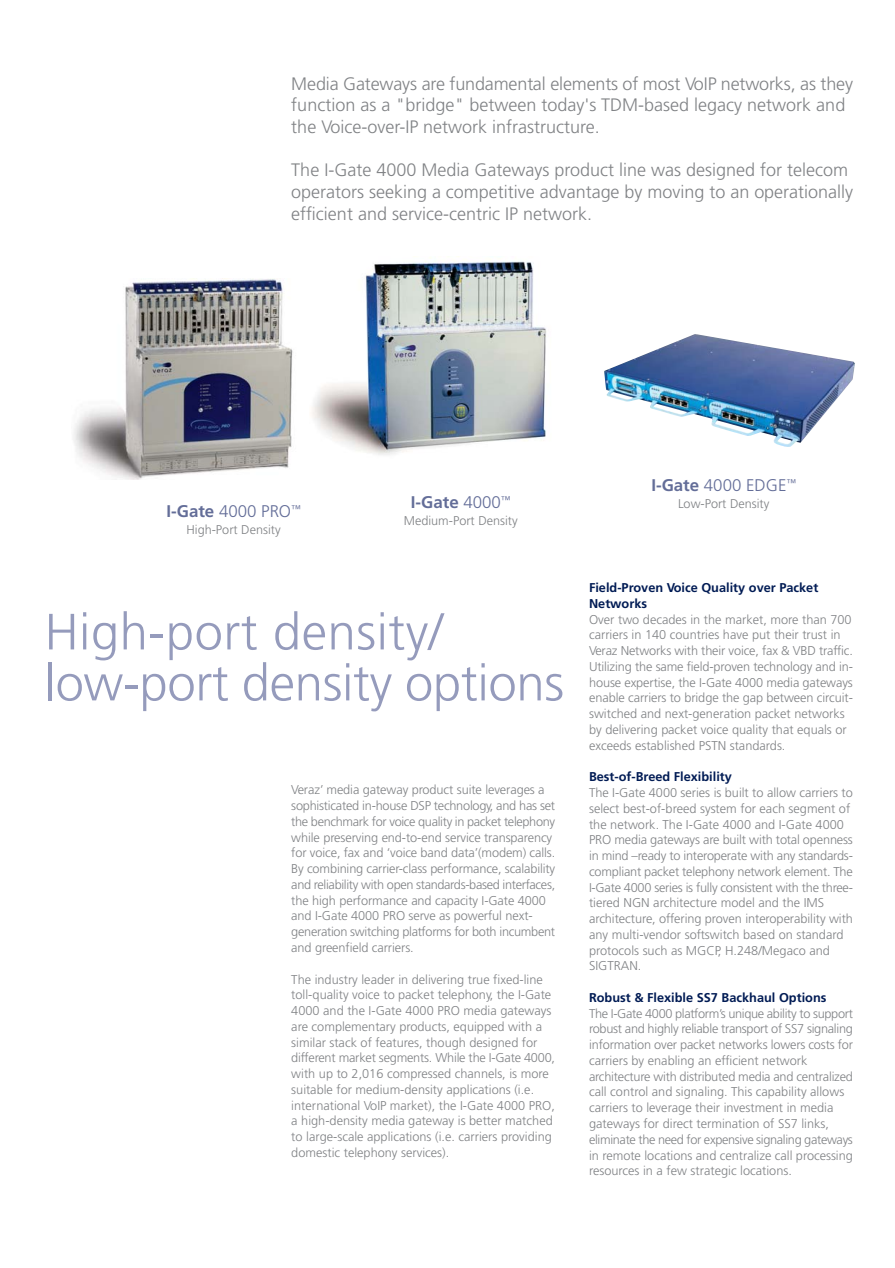
<style>
.page{position:relative;width:895px;height:1268px;background:#fff}
.page>*{position:absolute;margin:0;border:0;box-sizing:border-box;transform-origin:0 0}
.t1{font:300 51px/51px "Frutiger";letter-spacing:-.005em;color:#959bbc}
.t2{font:300 18px/21.6px "Frutiger";color:#808285}
.t3{font:300 16.8px "Frutiger";color:#636d98}
.t4{font:700 16.8px "Frutiger";color:#636d98}
.t5{font:300 12.75px/15.8px "Frutiger";letter-spacing:-.005em;color:#808285}
.t6{font:700 12.75px/15.8px "Frutiger";color:#001b54}
.t7{font:300 12.6px "Frutiger";color:#808285}
.s1{font-weight:700}
.s2{font-weight:300}
</style>
<div class="page">
<img style="left:73px;top:278px;width:220px;height:201px">
<img style="left:312px;top:261px;width:235px;height:194px">
<img style="left:604px;top:334px;width:251px;height:113px">
<h2 class="t2" style="left:291px;top:74px;width:563px">Media Gateways are fundamental elements of most VoIP networks, as they function as a "bridge" between today's TDM-based legacy network and the Voice-over-IP network infrastructure.</h2>
<h2 class="t2" style="left:291px;top:161px;width:563px">The I-Gate 4000 Media Gateways product line was designed for telecom operators seeking a competitive advantage by moving to an operationally efficient and service-centric IP network.</h2>
<h3 class="t3" style="left:166px;top:504px;width:136px"><span class="s1">I-Gate</span> 4000 PRO<sup>™</sup></h3>
<p class="t7" style="left:186px;top:524px;width:96px">High-Port Density</p>
<h3 class="t4" style="left:411px;top:495px;width:101px">I-Gate <span class="s2">4000</span><sup>™</sup></h3>
<p class="t7" style="left:404px;top:515px;width:115px">Medium-Port Density</p>
<h1 class="t1" style="left:45px;top:610px;width:521px">High-port density/ low-port density options</h1>
<p class="t5" style="left:291px;top:782px;width:265px">Veraz’ media gateway product suite leverages a sophisticated in-house DSP technology, and has set the benchmark for voice quality in packet telephony while preserving end-to-end service transparency for voice, fax and ‘voice band data’(modem) calls.<br>By combining carrier-class performance, scalability and reliability with open standards-based interfaces, the high performance and capacity I-Gate 4000 and I-Gate 4000 PRO serve as powerful next&shy;generation switching platforms for both incumbent and greenfield carriers.</p>
<p class="t5" style="left:291px;top:971px;width:265px">The industry leader in delivering true fixed-line toll-quality voice to packet telephony, the I-Gate 4000 and the I-Gate 4000 PRO media gateways are complementary products, equipped with a similar stack of features, though designed for different market segments. While the I-Gate 4000, with up to 2,016 compressed channels, is more suitable for medium-density applications (i.e. international VoIP market), the I-Gate 4000 PRO, a high-density media gateway is better matched to large-scale applications (i.e. carriers providing domestic telephony services).</p>
<h3 class="t3" style="left:651px;top:478px;width:146px"><span class="s1">I-Gate</span> 4000 EDGE<sup>™</sup></h3>
<p class="t7" style="left:678px;top:498px;width:93px">Low-Port Density</p>
<p class="t6" style="left:589px;top:580px;width:231px">Field-Proven Voice Quality over Packet<br>Networks</p>
<p class="t5" style="left:589px;top:612px;width:265px">Over two decades in the market, more than 700 carriers in 140 countries have put their trust in Veraz Networks with their voice, fax &amp; VBD traffic.<br>Utilizing the same field-proven technology and in&shy;house expertise, the I-Gate 4000 media gateways enable carriers to bridge the gap between circuit&shy;switched and next-generation packet networks by delivering packet voice quality that equals or exceeds established PSTN standards.</p>
<p class="t6" style="left:589px;top:769px;width:144px">Best-of-Breed Flexibility</p>
<p class="t5" style="left:589px;top:785px;width:265px">The I-Gate 4000 series is built to allow carriers to select best-of-breed system for each segment of the network. The I-Gate 4000 and I-Gate 4000<br>PRO media gateways are built with total openness in mind –ready to interoperate with any standards&shy;compliant packet telephony network element. The I-Gate 4000 series is fully consistent with the three&shy;tiered NGN architecture model and the IMS architecture, offering proven interoperability with any multi-vendor softswitch based on standard protocols such as MGCP, H.248/Megaco and SIGTRAN.</p>
<p class="t6" style="left:589px;top:990px;width:239px">Robust &amp; Flexible SS7 Backhaul Options</p>
<p class="t5" style="left:589px;top:1006px;width:265px">The I-Gate 4000 platform’s unique ability to support robust and highly reliable transport of SS7 signaling information over packet networks lowers costs for carriers by enabling an efficient network architecture with distributed media and centralized call control and signaling. This capability allows carriers to leverage their investment in media gateways for direct termination of SS7 links, eliminate the need for expensive signaling gateways in remote locations and centralize call processing resources in a few strategic locations.</p>
</div>
